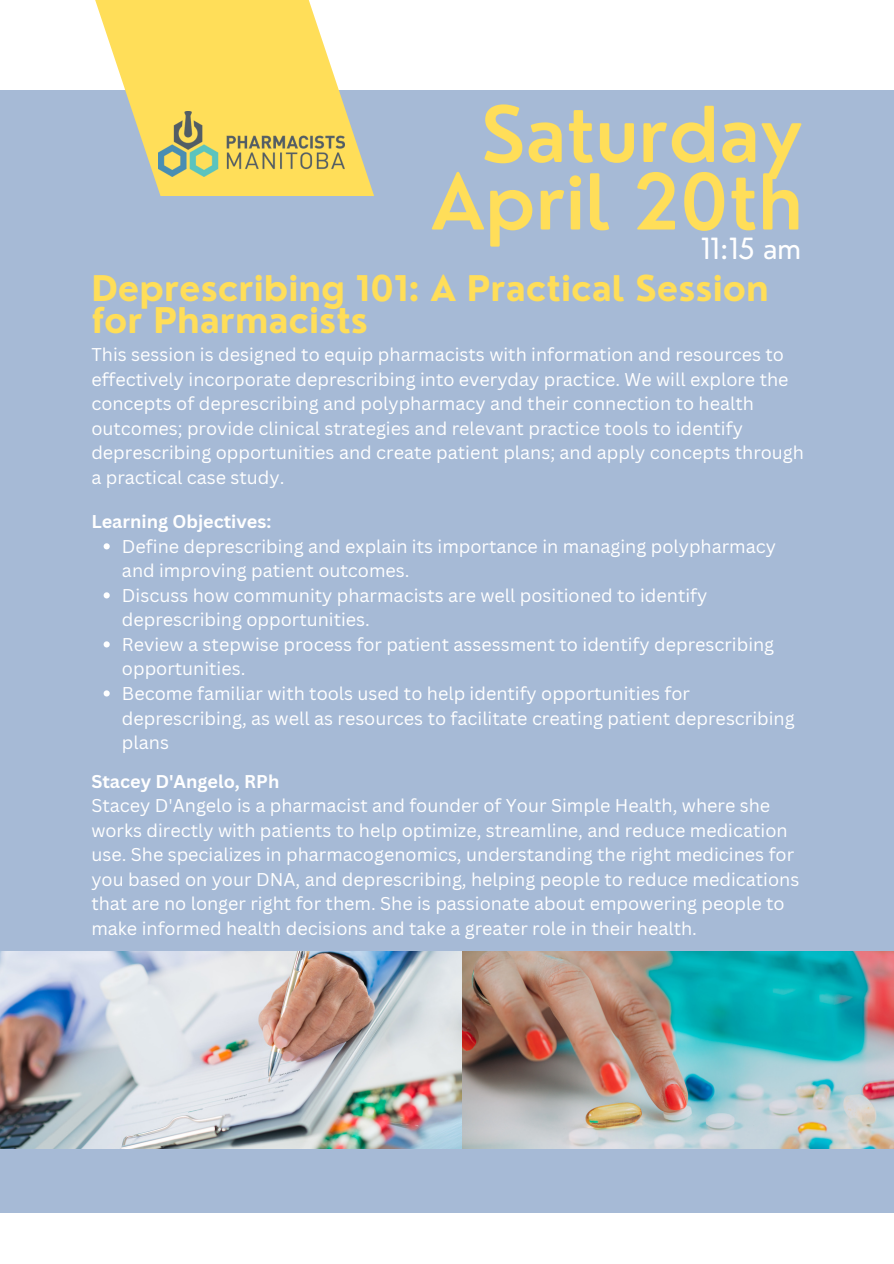
<style>
.page{position:relative;width:894px;height:1264px;background:#fff}
.page>*{position:absolute;margin:0;border:0;box-sizing:border-box;transform-origin:0 0}
.t1{font:600 75px/67.5px "Nourd";color:#ffde59;text-align:right}
.t2{font:700 34.5px/32.7px "Nourd";color:#ffde59}
.t3{font:28.5px "Nourd";color:#fff}
.t4{font:18px/24.5px "Canva Sans";color:#fff}
.t5{font:700 18px "Canva Sans";color:#fff}
</style>
<div class="page">
<div style="left:0;top:0;width:893px;height:1212px;background:#a6bad6"></div>
<div style="left:0;top:0;width:893px;height:89px;background:#fff"></div>
<svg style="left:90px;top:0;width:284px;height:196px;fill:#ffde59"></svg>
<img style="left:158px;top:111px;width:186px;height:65px">
<img style="left:0;top:951px;width:893px;height:197px">
<svg style="left:104px;top:543px;width:6px;height:6px"></svg>
<svg style="left:104px;top:592px;width:6px;height:6px"></svg>
<svg style="left:104px;top:641px;width:6px;height:6px"></svg>
<svg style="left:104px;top:690px;width:6px;height:6px"></svg>
<h1 class="t1" style="left:430px;top:100px;width:373px">Saturday<br>April 20th</h1>
<p class="t3" style="left:700px;top:231px;width:102px">11:15 am</p>
<p class="t2" style="left:91px;top:271px;width:678px">Deprescribing 101: A Practical Session for Pharmacists</p>
<h2 class="t4" style="left:91px;top:342px;width:714px">This session is designed to equip pharmacists with information and resources to effectively incorporate deprescribing into everyday practice. We will explore the concepts of deprescribing and polypharmacy and their connection to health outcomes; provide clinical strategies and relevant practice tools to identify deprescribing opportunities and create patient plans; and apply concepts through a practical case study.</h2>
<p class="t5" style="left:91px;top:509px;width:181px">Learning Objectives:</p>
<h4 class="t4" style="left:122px;top:533px;width:655px">Define deprescribing and explain its importance in managing polypharmacy and improving patient outcomes.</h4>
<p class="t4" style="left:122px;top:582px;width:586px">Discuss how community pharmacists are well positioned to identify deprescribing opportunities.</p>
<p class="t4" style="left:122px;top:631px;width:653px">Review a stepwise process for patient assessment to identify deprescribing opportunities.</p>
<p class="t4" style="left:122px;top:680px;width:674px">Become familiar with tools used to help identify opportunities for deprescribing, as well as resources to facilitate creating patient deprescribing plans</p>
<p class="t5" style="left:91px;top:768px;width:189px">Stacey D'Angelo, RPh</p>
<p class="t4" style="left:91px;top:792px;width:709px">Stacey D'Angelo is a pharmacist and founder of Your Simple Health, where she works directly with patients to help optimize, streamline, and reduce medication use. She specializes in pharmacogenomics, understanding the right medicines for you based on your DNA, and deprescribing, helping people to reduce medications that are no longer right for them. She is passionate about empowering people to make informed health decisions and take a greater role in their health.</p>
</div>
